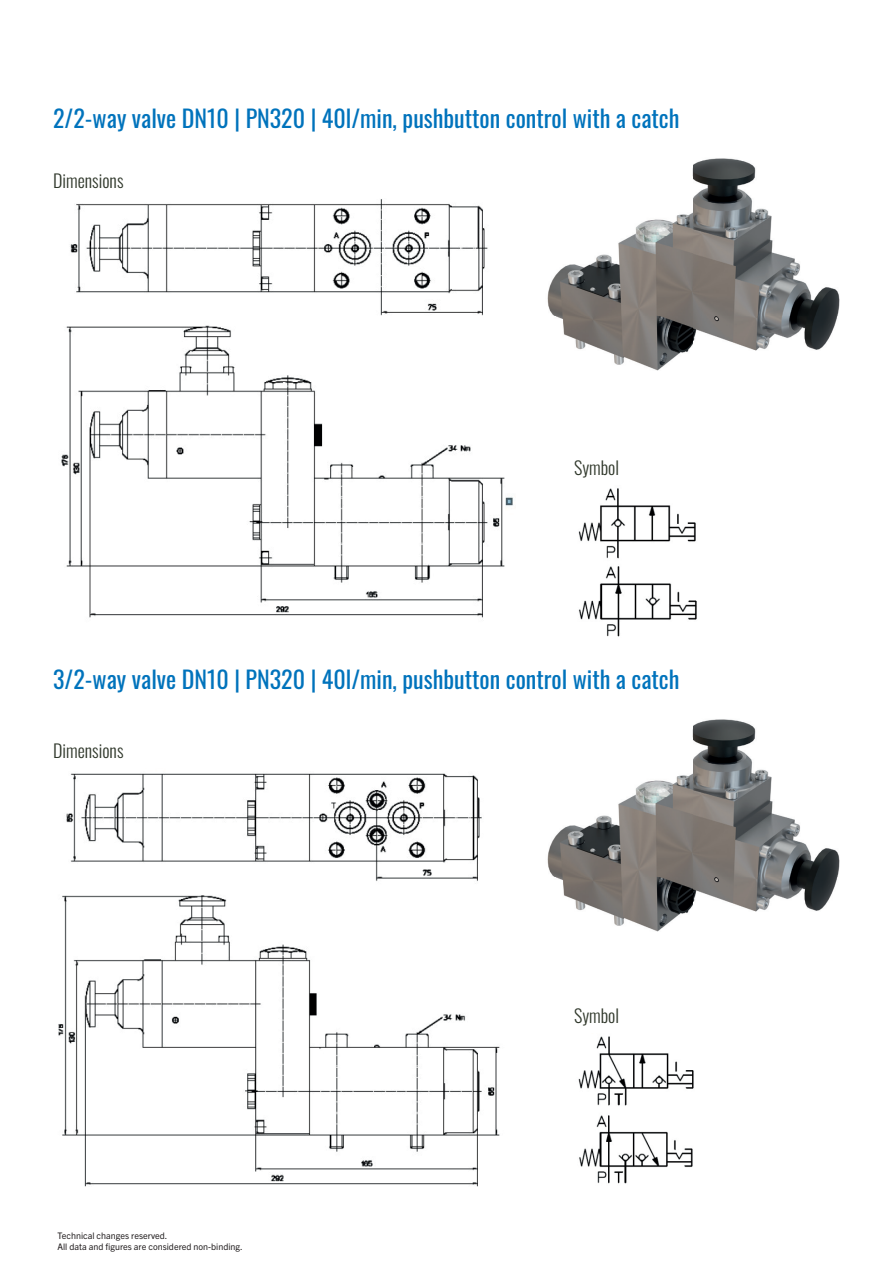
<style>
.page{position:relative;width:893px;height:1263px;background:#fff}
.page>*{position:absolute;margin:0;border:0;box-sizing:border-box;transform-origin:0 0}
.t1{font:24px "Oswald";color:#0073bc}
.t2{font:300 18px "Oswald";color:#30382b}
.t3{font:9px/10.8px "Trade Gothic Next LT Pro";color:#231f20}
</style>
<div class="page">
<img style="left:61px;top:199px;width:452px;height:419px">
<img style="left:578px;top:488px;width:119px;height:149px">
<img style="left:58px;top:773px;width:442px;height:414px">
<img style="left:578px;top:1036px;width:116px;height:148px">
<img style="left:679px;top:158px;width:90px;height:57px">
<img style="left:547px;top:215px;width:293px;height:156px">
<img style="left:500px;top:199px;width:13px;height:218px">
<img style="left:679px;top:719px;width:90px;height:57px">
<img style="left:547px;top:776px;width:293px;height:156px">
<p class="t1" style="left:53px;top:97px;width:628px">2/2-way valve DN10 | PN320 | 40l/min, pushbutton control with a catch</p>
<p class="t2" style="left:53px;top:165px;width:72px">Dimensions</p>
<p class="t2" style="left:574px;top:452px;width:47px">Symbol</p>
<p class="t1" style="left:53px;top:658px;width:628px">3/2-way valve DN10 | PN320 | 40l/min, pushbutton control with a catch</p>
<p class="t2" style="left:53px;top:734px;width:72px">Dimensions</p>
<p class="t3" style="left:57px;top:1230px;width:187px">Technical changes reserved.<br>All data and figures are considered non-binding.</p>
<p class="t2" style="left:574px;top:1000px;width:47px">Symbol</p>
</div>
